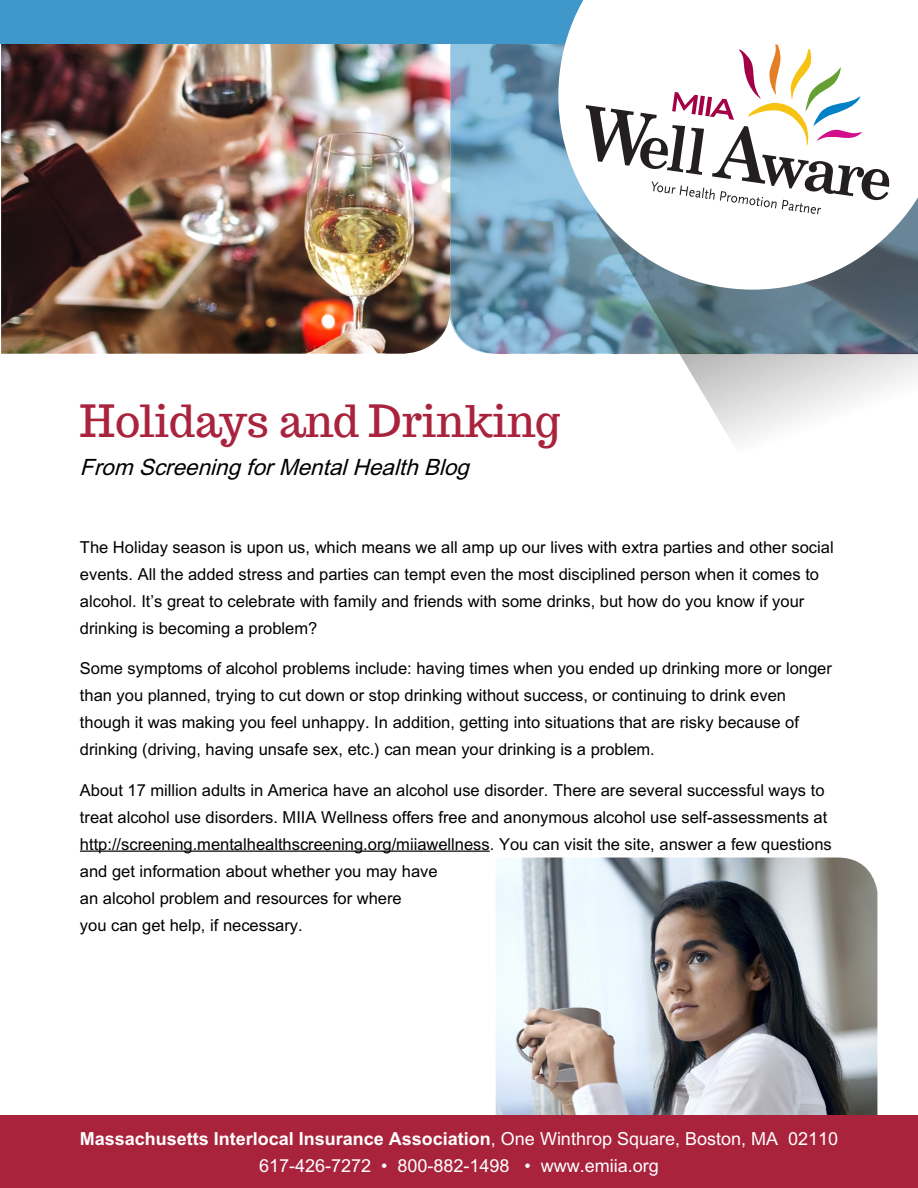
<style>
.page{position:relative;width:918px;height:1188px;background:#fff}
.page>*{position:absolute;margin:0;border:0;box-sizing:border-box;transform-origin:0 0}
.t1{font:43.5px "Trocchi";color:#a9233d}
.t2{font:italic 22.5px "M Arial";color:#000}
.t3{font:700 18px "M Arial";color:#fff}
.t4{font:18px "M Arial";color:#fff}
.t5{font:16.5px/27px "M Arial";color:#000}
.s1{font-weight:400}
</style>
<div class="page">
<img style="left:496px;top:858px;width:381px;height:257px">
<img style="left:1px;top:44px;width:447px;height:310px">
<svg style="left:448px;top:44px;width:149px;height:310px;background:#7ba5bf"></svg>
<svg style="left:597px;top:290px;width:321px;height:153px"></svg>
<div style="left:0;top:1115px;width:918px;height:73px;background:#a9233d"></div>
<div style="left:0;top:0;width:918px;height:44px;background:#3f97ca"></div>
<hr style="left:80px;top:851px;width:410px;height:1px;background:#000">
<svg style="left:558px;top:0;width:360px;height:290px"></svg>
<svg style="left:578px;top:38px;width:314px;height:177px"></svg>
<p class="t1" style="left:80px;top:393px;width:482px">Holidays and Drinking</p>
<p class="t2" style="left:80px;top:454px;width:397px">From ScreeningforMentalHealthBlog</p>
<p class="t5" style="left:80px;top:533px;width:755px">The Holiday season is upon us, which means we all amp up our lives with extra parties and other social events. All the added stress and parties can tempt even the most disciplined person when it comes to alcohol. It’s great to celebrate with family and friends with some drinks, but how do you know if your drinking is becoming a problem?</p>
<p class="t5" style="left:80px;top:655px;width:753px">Some symptoms of alcohol problems include: having times when you ended up drinking more or longer than you planned, trying to cut down or stop drinking without success, or continuing to drink even though it was making you feel unhappy. In addition, getting into situations that are risky because of drinking (driving, having unsafe sex, etc.) can mean your drinking is a problem.</p>
<p class="t5" style="left:80px;top:776px;width:753px">About 17 million adults in America have an alcohol use disorder. There are several successful ways to treat alcohol use disorders. MIIA Wellness offers free and anonymous alcohol use self-assessments at http://screening.mentalhealthscreening.org/miiawellness. You can visit the site, answer a few questions and get information about whether you may have<br>an alcohol problem and resources for where<br>you can get help, if necessary.</p>
<p class="t3" style="left:80px;top:1128px;width:760px">Massachusetts Interlocal Insurance Association<span class="s1">, One Winthrop Square, Boston, MA 02110</span></p>
<p class="t4" style="left:259px;top:1155px;width:401px">617-426-7272 • 800-882-1498 • www.emiia.org</p>
</div>
